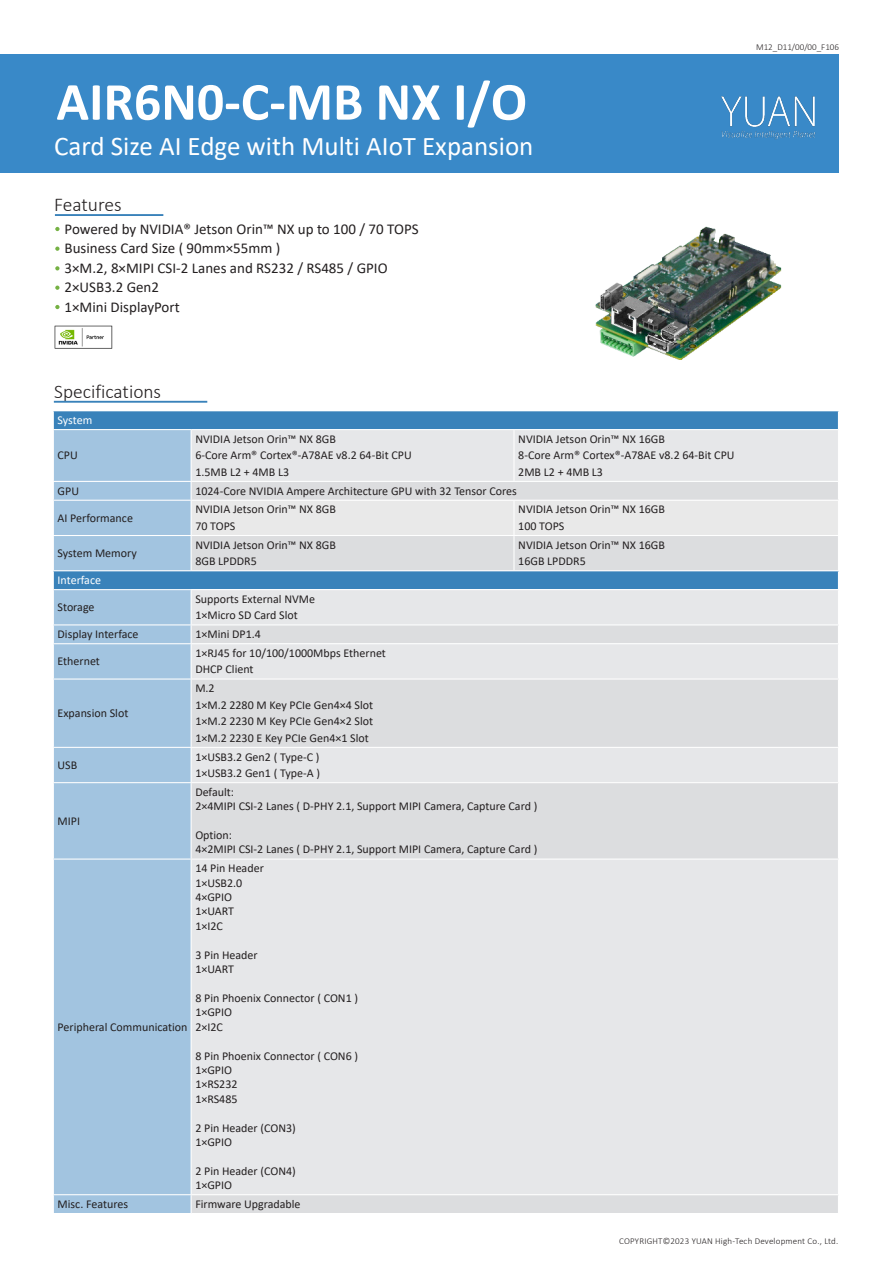
<style>
.page{position:relative;width:893px;height:1263px;background:#fff}
.page>*{position:absolute;margin:0;border:0;box-sizing:border-box;transform-origin:0 0}
.t1{font:700 54px "Calibri";color:#fff}
.t2{font:27px "Calibri";color:#fff}
.t3{font:300 19.5px "Calibri";color:#231f20}
.t4{font:15px "Calibri";color:#231f20}
.t5{font:12px "Calibri";color:#231f20}
.t6{font:12px "Calibri";letter-spacing:-.01em;color:#fff}
.t7{font:300 9px "Calibri";letter-spacing:.02em;color:#231f20}
.t8{font:300 9px "Calibri";color:#231f20}
</style>
<div class="page">
<div style="left:0;top:54px;width:839px;height:119px;background:#3989c8"></div>
<img style="left:721px;top:96px;width:95px;height:44px">
<hr style="left:55px;top:214px;width:108px;height:2px;background:#3982ba">
<svg style="left:55px;top:227px;width:5px;height:4px"></svg>
<svg style="left:55px;top:247px;width:5px;height:4px"></svg>
<svg style="left:55px;top:286px;width:5px;height:4px"></svg>
<svg style="left:55px;top:266px;width:5px;height:4px"></svg>
<svg style="left:55px;top:305px;width:5px;height:4px"></svg>
<img style="left:54px;top:325px;width:59px;height:24px">
<hr style="left:54px;top:401px;width:153px;height:2px;background:#3982ba">
<div style="left:53px;top:411px;width:785px;height:19px;background:#3982ba"></div>
<div style="left:54px;top:430px;width:137px;height:783px;background:#a2c4e0"></div>
<div style="left:53px;top:571px;width:785px;height:19px;background:#3982ba"></div>
<div style="left:191px;top:590px;width:647px;height:35px;background:#e6e7e9"></div>
<div style="left:191px;top:625px;width:647px;height:19px;background:#dcdddf"></div>
<div style="left:191px;top:644px;width:647px;height:35px;background:#e6e7e9"></div>
<div style="left:191px;top:679px;width:647px;height:68px;background:#dcdddf"></div>
<div style="left:191px;top:747px;width:647px;height:36px;background:#e6e7e9"></div>
<div style="left:191px;top:783px;width:647px;height:76px;background:#dcdddf"></div>
<div style="left:191px;top:859px;width:647px;height:336px;background:#e6e7e9"></div>
<div style="left:191px;top:1195px;width:647px;height:18px;background:#dcdddf"></div>
<svg style="left:53px;top:411px;width:1px;height:18px"></svg>
<hr style="left:53px;top:429px;width:138px;height:1px;background:#fff">
<hr style="left:53px;top:481px;width:138px;height:1px;background:#fff">
<hr style="left:53px;top:500px;width:138px;height:1px;background:#fff">
<hr style="left:53px;top:535px;width:138px;height:1px;background:#fff">
<hr style="left:53px;top:570px;width:138px;height:1px;background:#fff">
<svg style="left:53px;top:571px;width:1px;height:18px"></svg>
<svg style="left:191px;top:411px;width:648px;height:178px"></svg>
<hr style="left:53px;top:589px;width:138px;height:1px;background:#fff">
<hr style="left:191px;top:589px;width:323px;height:1px;background:#fff">
<hr style="left:191px;top:590px;width:1px;height:34px;background:#fff">
<hr style="left:514px;top:589px;width:325px;height:1px;background:#fff">
<hr style="left:53px;top:624px;width:138px;height:1px;background:#fff">
<hr style="left:191px;top:624px;width:323px;height:1px;background:#fff">
<svg style="left:191px;top:625px;width:1px;height:18px"></svg>
<hr style="left:514px;top:624px;width:325px;height:1px;background:#fff">
<hr style="left:53px;top:643px;width:138px;height:1px;background:#fff">
<hr style="left:191px;top:643px;width:323px;height:1px;background:#fff">
<hr style="left:191px;top:644px;width:1px;height:34px;background:#fff">
<hr style="left:514px;top:643px;width:325px;height:1px;background:#fff">
<hr style="left:53px;top:678px;width:138px;height:1px;background:#fff">
<hr style="left:191px;top:678px;width:323px;height:1px;background:#fff">
<hr style="left:191px;top:679px;width:1px;height:68px;background:#fff">
<hr style="left:514px;top:678px;width:325px;height:1px;background:#fff">
<hr style="left:53px;top:747px;width:138px;height:1px;background:#fff">
<hr style="left:191px;top:747px;width:323px;height:1px;background:#fff">
<hr style="left:191px;top:748px;width:1px;height:34px;background:#fff">
<hr style="left:514px;top:747px;width:325px;height:1px;background:#fff">
<hr style="left:53px;top:782px;width:138px;height:1px;background:#fff">
<hr style="left:191px;top:782px;width:323px;height:1px;background:#fff">
<hr style="left:191px;top:783px;width:1px;height:75px;background:#fff">
<hr style="left:514px;top:782px;width:325px;height:1px;background:#fff">
<hr style="left:53px;top:858px;width:138px;height:2px;background:#fff">
<hr style="left:191px;top:858px;width:323px;height:2px;background:#fff">
<hr style="left:191px;top:860px;width:1px;height:334px;background:#fff">
<hr style="left:514px;top:858px;width:325px;height:2px;background:#fff">
<hr style="left:53px;top:1194px;width:138px;height:1px;background:#fff">
<hr style="left:191px;top:1194px;width:323px;height:1px;background:#fff">
<svg style="left:191px;top:1195px;width:1px;height:18px"></svg>
<hr style="left:514px;top:1194px;width:325px;height:1px;background:#fff">
<img style="left:595px;top:226px;width:187px;height:134px">
<p class="t1" style="left:56px;top:64px;width:472px">AIR6N0-C-MB NX I/O</p>
<p class="t2" style="left:54px;top:127px;width:481px">Card Size AI Edge with Multi AIoT Expansion</p>
<p class="t3" style="left:54px;top:193px;width:69px">Features</p>
<p class="t4" style="left:65px;top:218px;width:356px">Powered by NVIDIA® Jetson Orin™ NX up to 100 / 70 TOPS</p>
<p class="t4" style="left:65px;top:238px;width:217px">Business Card Size ( 90mm×55mm )</p>
<p class="t4" style="left:65px;top:257px;width:325px">3×M.2, 8×MIPI CSI-2 Lanes and RS232 / RS485 / GPIO</p>
<p class="t4" style="left:65px;top:277px;width:96px">2×USB3.2 Gen2</p>
<p class="t4" style="left:65px;top:296px;width:117px">1×Mini DisplayPort</p>
<p class="t8" style="left:756px;top:41px;width:84px">M12_D11/00/00_F106</p>
<p class="t3" style="left:54px;top:379px;width:108px">Specifications</p>
<p class="t6" style="left:58px;top:412px;width:36px">System</p>
<p class="t5" style="left:58px;top:447px;width:22px">CPU</p>
<p class="t5" style="left:195px;top:430px;width:142px">NVIDIA Jetson Orin™ NX 8GB</p>
<p class="t5" style="left:195px;top:447px;width:218px">6-Core Arm® Cortex®-A78AE v8.2 64-Bit CPU</p>
<p class="t5" style="left:195px;top:463px;width:95px">1.5MB L2 + 4MB L3</p>
<p class="t5" style="left:518px;top:430px;width:148px">NVIDIA Jetson Orin™ NX 16GB</p>
<p class="t5" style="left:518px;top:447px;width:218px">8-Core Arm® Cortex®-A78AE v8.2 64-Bit CPU</p>
<p class="t5" style="left:518px;top:463px;width:86px">2MB L2 + 4MB L3</p>
<p class="t5" style="left:58px;top:482px;width:23px">GPU</p>
<p class="t5" style="left:195px;top:482px;width:323px">1024-Core NVIDIA Ampere Architecture GPU with 32 Tensor Cores</p>
<p class="t5" style="left:58px;top:509px;width:77px">AI Performance</p>
<p class="t5" style="left:195px;top:501px;width:142px">NVIDIA Jetson Orin™ NX 8GB</p>
<p class="t5" style="left:195px;top:518px;width:42px">70 TOPS</p>
<p class="t5" style="left:518px;top:501px;width:148px">NVIDIA Jetson Orin™ NX 16GB</p>
<p class="t5" style="left:518px;top:518px;width:48px">100 TOPS</p>
<p class="t5" style="left:58px;top:545px;width:81px">System Memory</p>
<p class="t6" style="left:58px;top:572px;width:45px">Interface</p>
<p class="t5" style="left:58px;top:599px;width:38px">Storage</p>
<p class="t5" style="left:195px;top:536px;width:142px">NVIDIA Jetson Orin™ NX 8GB</p>
<p class="t5" style="left:195px;top:553px;width:63px">8GB LPDDR5</p>
<p class="t5" style="left:195px;top:590px;width:121px">Supports External NVMe</p>
<p class="t5" style="left:195px;top:607px;width:104px">1×Micro SD Card Slot</p>
<p class="t5" style="left:58px;top:626px;width:83px">Display Interface</p>
<p class="t5" style="left:195px;top:626px;width:67px">1×Mini DP1.4</p>
<p class="t5" style="left:58px;top:653px;width:44px">Ethernet</p>
<p class="t5" style="left:195px;top:645px;width:192px">1×RJ45 for 10/100/1000Mbps Ethernet</p>
<p class="t5" style="left:195px;top:661px;width:60px">DHCP Client</p>
<p class="t5" style="left:58px;top:705px;width:72px">Expansion Slot</p>
<p class="t5" style="left:58px;top:756px;width:21px">USB</p>
<p class="t5" style="left:195px;top:680px;width:21px">M.2</p>
<p class="t5" style="left:195px;top:696px;width:179px">1×M.2 2280 M Key PCIe Gen4×4 Slot</p>
<p class="t5" style="left:195px;top:713px;width:179px">1×M.2 2230 M Key PCIe Gen4×2 Slot</p>
<p class="t5" style="left:195px;top:729px;width:175px">1×M.2 2230 E Key PCIe Gen4×1 Slot</p>
<p class="t5" style="left:195px;top:748px;width:126px">1×USB3.2 Gen2 ( Type-C )</p>
<p class="t5" style="left:195px;top:765px;width:126px">1×USB3.2 Gen1 ( Type-A )</p>
<p class="t5" style="left:518px;top:536px;width:148px">NVIDIA Jetson Orin™ NX 16GB</p>
<p class="t5" style="left:518px;top:553px;width:69px">16GB LPDDR5</p>
<p class="t5" style="left:58px;top:812px;width:24px">MIPI</p>
<p class="t5" style="left:58px;top:1018px;width:131px">Peripheral Communication</p>
<p class="t5" style="left:195px;top:783px;width:40px">Default:</p>
<p class="t5" style="left:195px;top:798px;width:344px">2×4MIPI CSI-2 Lanes ( D-PHY 2.1, Support MIPI Camera, Capture Card )</p>
<p class="t5" style="left:195px;top:827px;width:38px">Option:</p>
<p class="t5" style="left:195px;top:841px;width:344px">4×2MIPI CSI-2 Lanes ( D-PHY 2.1, Support MIPI Camera, Capture Card )</p>
<p class="t5" style="left:195px;top:860px;width:70px">14 Pin Header</p>
<p class="t5" style="left:195px;top:874px;width:48px">1×USB2.0</p>
<p class="t5" style="left:195px;top:889px;width:38px">4×GPIO</p>
<p class="t5" style="left:195px;top:903px;width:40px">1×UART</p>
<p class="t5" style="left:195px;top:917px;width:29px">1×I2C</p>
<p class="t5" style="left:195px;top:946px;width:64px">3 Pin Header</p>
<p class="t5" style="left:195px;top:961px;width:40px">1×UART</p>
<p class="t5" style="left:195px;top:989px;width:164px">8 Pin Phoenix Connector ( CON1 )</p>
<p class="t5" style="left:195px;top:1004px;width:38px">1×GPIO</p>
<p class="t5" style="left:195px;top:1018px;width:29px">2×I2C</p>
<p class="t5" style="left:195px;top:1047px;width:164px">8 Pin Phoenix Connector ( CON6 )</p>
<p class="t5" style="left:195px;top:1061px;width:38px">1×GPIO</p>
<p class="t5" style="left:195px;top:1076px;width:44px">1×RS232</p>
<p class="t5" style="left:195px;top:1090px;width:44px">1×RS485</p>
<p class="t5" style="left:195px;top:1119px;width:102px">2 Pin Header (CON3)</p>
<p class="t5" style="left:195px;top:1133px;width:38px">1×GPIO</p>
<p class="t5" style="left:195px;top:1162px;width:102px">2 Pin Header (CON4)</p>
<p class="t5" style="left:195px;top:1177px;width:38px">1×GPIO</p>
<p class="t5" style="left:58px;top:1195px;width:72px">Misc. Features</p>
<p class="t5" style="left:195px;top:1195px;width:107px">Firmware Upgradable</p>
<p class="t7" style="left:619px;top:1235px;width:220px">COPYRIGHT©2023 YUAN High-Tech Development Co., Ltd.</p>
</div>
